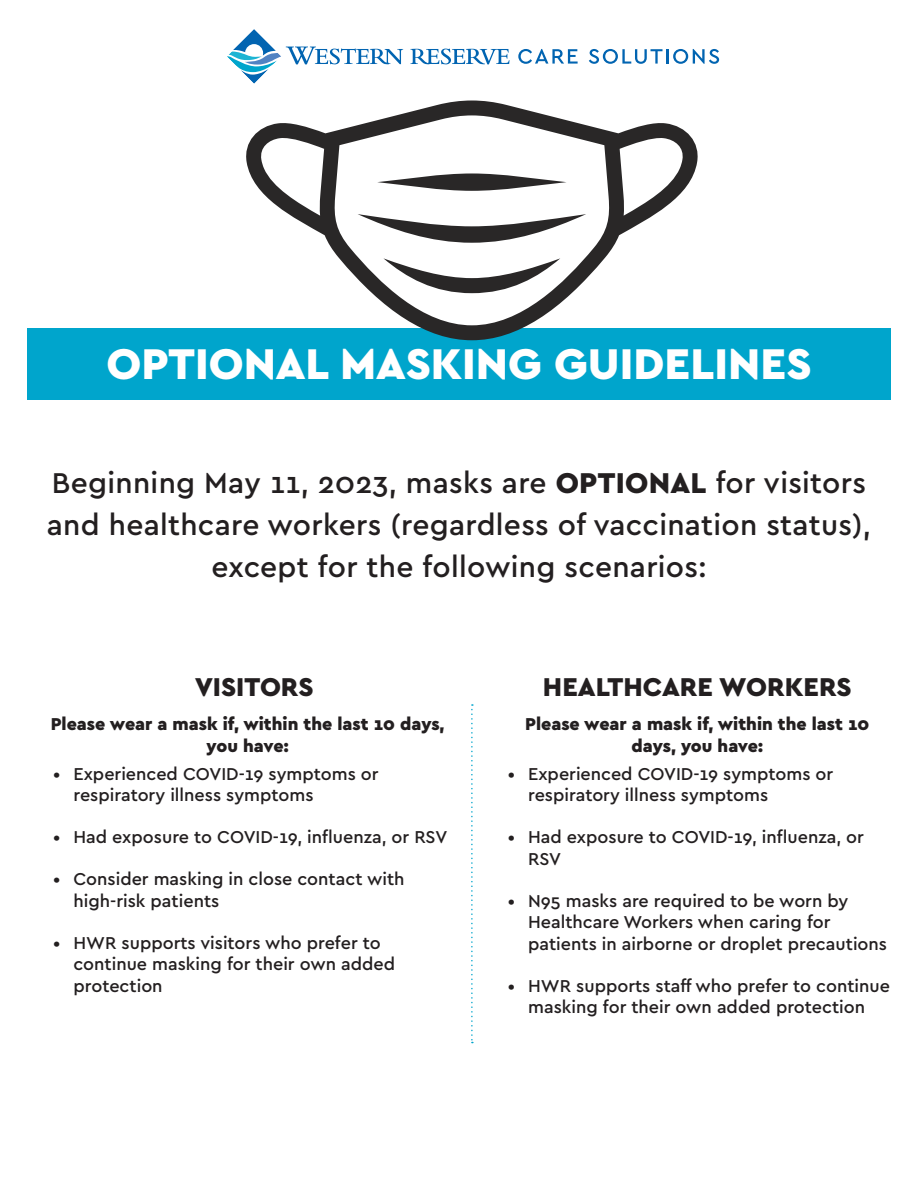
<style>
.page{position:relative;width:918px;height:1188px;background:#fff}
.page>*{position:absolute;margin:0;border:0;box-sizing:border-box;transform-origin:0 0}
.t1{font:900 45px "Cera PRO";color:#fff}
.t2{font:500 30px/42px "Cera PRO";letter-spacing:.01em;color:#231f20;text-align:center}
.t3{font:900 27px "Cera PRO";color:#231f20}
.t4{font:500 18px/21.6px "Cera PRO";color:#231f20}
.t5{font:900 18px/21.6px "Cera PRO";color:#231f20;text-align:center}
.s1{font-weight:900}
</style>
<div class="page">
<svg style="left:227px;top:29px;width:176px;height:55px"></svg>
<svg style="left:411px;top:49px;width:99px;height:15px"></svg>
<svg style="left:518px;top:49px;width:60px;height:15px"></svg>
<svg style="left:589px;top:49px;width:74px;height:15px"></svg>
<hr style="left:666px;top:49px;width:3px;height:15px;background:#0164b1">
<svg style="left:673px;top:49px;width:46px;height:15px"></svg>
<div style="left:27px;top:328px;width:864px;height:72px;background:#00a5cc"></div>
<svg style="left:246px;top:101px;width:452px;height:239px"></svg>
<svg style="left:377px;top:173px;width:190px;height:18px;fill:#292727"></svg>
<svg style="left:383px;top:258px;width:177px;height:35px"></svg>
<svg style="left:358px;top:214px;width:228px;height:29px"></svg>
<svg style="left:471px;top:704px;width:2px;height:339px"></svg>
<h1 class="t1" style="left:106px;top:334px;width:707px">OPTIONAL MASKING GUIDELINES</h1>
<h2 class="t2" style="left:47px;top:461px;width:826px">Beginning May 11, 2023, masks are <span class="s1">OPTIONAL</span> for visitors and healthcare workers (regardless of vaccination status), except for the following scenarios:</h2>
<h3 class="t3" style="left:195px;top:669px;width:120px">VISITORS</h3>
<h3 class="t3" style="left:543px;top:669px;width:310px">HEALTHCARE WORKERS</h3>
<p class="t5" style="left:51px;top:712px;width:395px">Please wear a mask if, within the last 10 days, you have:</p>
<p class="t4" style="left:73px;top:762px;width:307px;text-indent:-20px">• Experienced COVID-19 symptoms or respiratory illness symptoms</p>
<p class="t4" style="left:53px;top:826px;width:396px">• Had exposure to COVID-19, influenza, or RSV</p>
<p class="t4" style="left:73px;top:868px;width:333px;text-indent:-20px">• Consider masking in close contact with high-risk patients</p>
<p class="t4" style="left:73px;top:931px;width:323px;text-indent:-20px">• HWR supports visitors who prefer to continue masking for their own added protection</p>
<p class="t5" style="left:525px;top:712px;width:346px">Please wear a mask if, within the last 10 days, you have:</p>
<p class="t4" style="left:528px;top:762px;width:307px;text-indent:-20px">• Experienced COVID-19 symptoms or respiratory illness symptoms</p>
<p class="t4" style="left:528px;top:826px;width:337px;text-indent:-20px">• Had exposure to COVID-19, influenza, or<br>RSV</p>
<p class="t4" style="left:528px;top:889px;width:360px;text-indent:-20px">• N95 masks are required to be worn by<br>Healthcare Workers when caring for patients in airborne or droplet precautions</p>
<p class="t4" style="left:508px;top:974px;width:384px;text-align:center">• HWR supports staff who prefer to continue masking for their own added protection</p>
</div>
